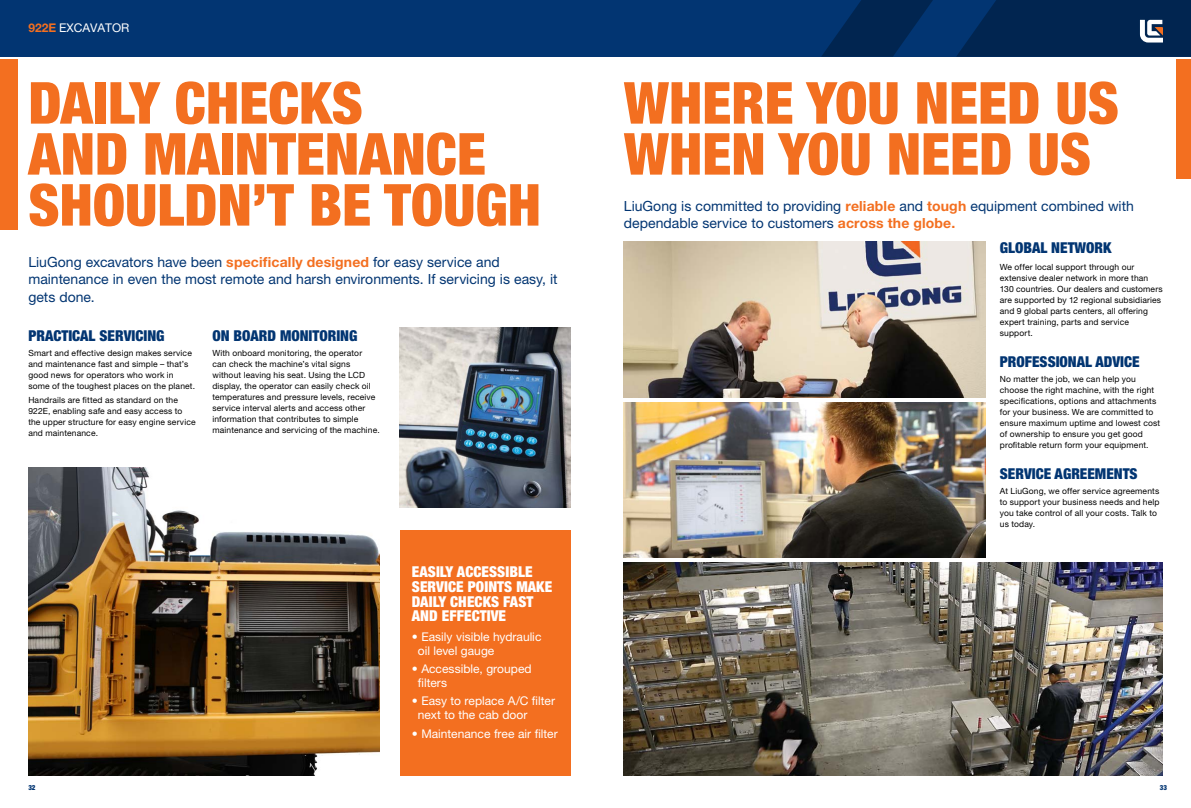
<style>
.page{position:relative;width:1191px;height:808px;background:#fff}
.page>*{position:absolute;margin:0;border:0;box-sizing:border-box;transform-origin:0 0}
.t1{font:900 condensed 58px/51px "Helvetica Neue LT Pro";color:#f36f20}
.t2{font:900 condensed 15px "Helvetica Neue LT Pro";color:#023572}
.t3{font:900 condensed 15px "Helvetica Neue LT Pro";letter-spacing:.005em;color:#fff}
.t4{font:14px/17.5px "Helvetica Neue LT Pro";color:#023572}
.t5{font:12px/14px "Helvetica Neue LT Pro";color:#fff}
.t6{font:8.5px/11px "Helvetica Neue LT Pro";letter-spacing:.015em;color:#000}
.t7{font:900 condensed 7px "Helvetica Neue LT Pro";color:#023572}
.s1{font-weight:700;color:#f36f20}
</style>
<div class="page">
<div style="left:595px;top:0;width:596px;height:57px;background:#023572"></div>
<div style="left:0;top:0;width:595px;height:57px;background:#023572"></div>
<svg style="left:821px;top:0;width:370px;height:57px"></svg>
<img style="left:624px;top:242px;width:361px;height:156px">
<img style="left:624px;top:402px;width:361px;height:156px">
<img style="left:624px;top:562px;width:538px;height:213px">
<div style="left:400px;top:530px;width:170px;height:245px;background:#f36f20"></div>
<img style="left:28px;top:467px;width:352px;height:308px">
<img style="left:400px;top:327px;width:170px;height:181px">
<div style="left:0;top:60px;width:17px;height:170px;background:#f36f20"></div>
<div style="left:1176px;top:60px;width:15px;height:119px;background:#f36f20"></div>
<h3 class="t5" style="left:28px;top:20px;width:103px"><span class="s1">922E</span> EXCAVATOR</h3>
<h1 class="t1" style="left:28px;top:77px;width:336px">DAILY CHECKS<br>AND</h1>
<h1 class="t1" style="left:28px;top:128px;width:514px;text-indent:115px">MAINTENANCE<br>SHOULDN’T BE TOUGH</h1>
<h3 class="t4" style="left:28px;top:252px;width:531px">LiuGong excavators have been <span class="s1">specifically designed</span> for easy service and maintenance in even the most remote and harsh environments. If servicing is easy, it gets done.</h3>
<h2 class="t2" style="left:28px;top:327px;width:137px">PRACTICAL SERVICING</h2>
<p class="t6" style="left:28px;top:348px;width:168px">Smart and effective design makes service and maintenance fast and simple – that’s good news for operators who work in some of the toughest places on the planet.</p>
<p class="t6" style="left:28px;top:394px;width:169px">Handrails are fitted as standard on the 922E, enabling safe and easy access to the upper structure for easy engine service and maintenance.</p>
<h2 class="t2" style="left:212px;top:327px;width:146px">ON BOARD MONITORING</h2>
<p class="t6" style="left:212px;top:347px;width:169px">With onboard monitoring, the operator<br>can check the machine’s vital signs without leaving his seat. Using the LCD display, the operator can easily check oil temperatures and pressure levels, receive service interval alerts and access other information that contributes to simple maintenance and servicing of the machine.</p>
<h2 class="t3" style="left:412px;top:563px;width:54px">EASI LY ACCESSI</h2>
<h2 class="t3" style="left:509px;top:563px;width:24px">BLE</h2>
<h2 class="t3" style="left:412px;top:578px;width:9px">SERVICE</h2>
<h2 class="t3" style="left:468px;top:578px;width:17px">POINTS</h2>
<h2 class="t3" style="left:516px;top:578px;width:21px">MAKE</h2>
<h2 class="t3" style="left:412px;top:593px;width:48px">DAILYCHECKS</h2>
<h2 class="t3" style="left:503px;top:593px;width:9px">FAST</h2>
<h2 class="t3" style="left:412px;top:607px;width:10px">AND</h2>
<h2 class="t3" style="left:442px;top:607px;width:9px">EFFECTIVE</h2>
<h3 class="t5" style="left:418px;top:629px;width:125px;text-indent:-6px">• Easily visible hydraulic oil level gauge</h3>
<h3 class="t5" style="left:418px;top:661px;width:115px;text-indent:-6px">• Accessible, grouped filters</h3>
<h3 class="t5" style="left:418px;top:694px;width:139px;text-indent:-6px">• Easy to replace A/C filter next to the cab door</h3>
<h3 class="t5" style="left:412px;top:726px;width:147px">• Maintenance free air filter</h3>
<h1 class="t1" style="left:624px;top:77px;width:496px">WHERE YOU NEED US<br>WHEN YOU NEED US</h1>
<h3 class="t4" style="left:624px;top:197px;width:511px">LiuGong is committed to providing <span class="s1">reliable</span> and <span class="s1">tough</span> equipment combined with dependable service to customers <span class="s1">across the globe.</span></h3>
<h2 class="t2" style="left:999px;top:238px;width:96px">GLOBAL NETWORK</h2>
<p class="t6" style="left:999px;top:262px;width:164px">We offer local support through our extensive dealer network in more than 130 countries. Our dealers and customers are supported by 12 regional subsidiaries and 9 global parts centers, all offering expert training, parts and service support.</p>
<h2 class="t2" style="left:999px;top:353px;width:141px">PROFESSIONAL ADVICE</h2>
<p class="t6" style="left:999px;top:374px;width:162px">No matter the job, we can help you choose the right machine, with the right specifications, options and attachments for your business. We are committed to ensure maximum uptime and lowest cost of ownership to ensure you get good profitable return form your equipment.</p>
<h2 class="t2" style="left:999px;top:465px;width:139px">SERVICE AGREEMENTS</h2>
<p class="t6" style="left:999px;top:485px;width:161px">At LiuGong, we offer service agreements to support your business needs and help you take control of all your costs. Talk to us today.</p>
<p class="t7" style="left:28px;top:784px;width:9px">32</p>
<p class="t7" style="left:1159px;top:784px;width:9px">33</p>
</div>
